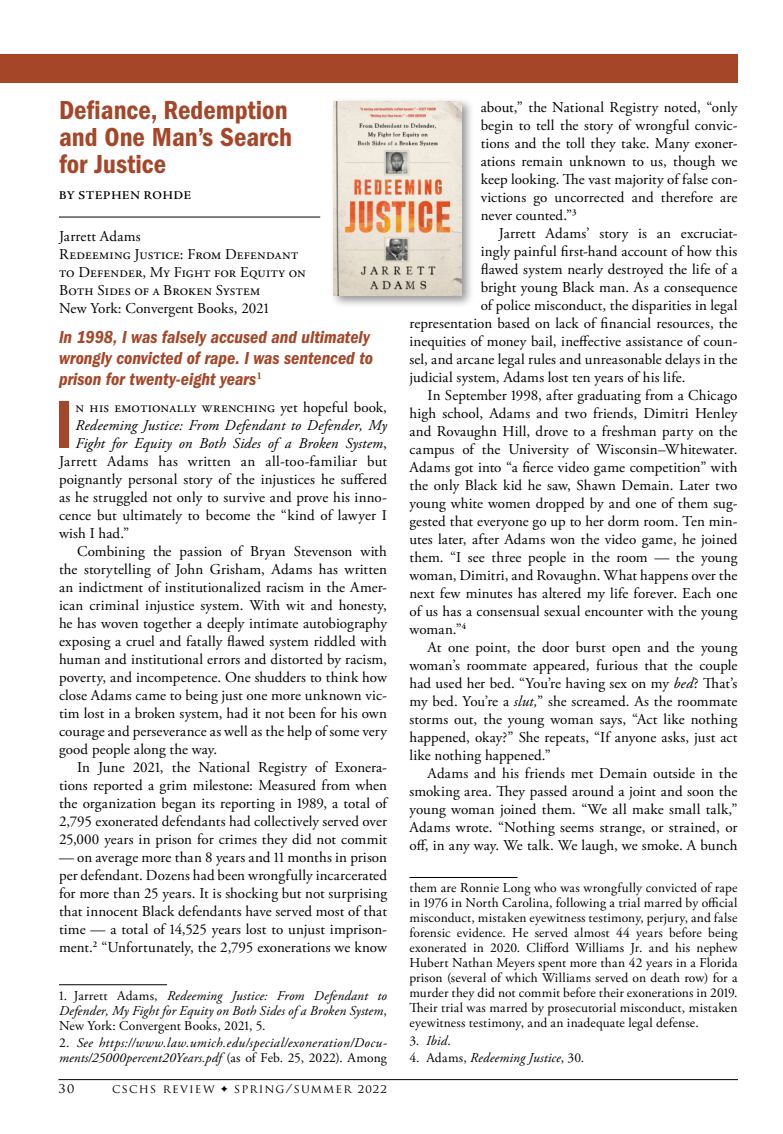
<style>
.page{position:relative;width:783px;height:1134px;background:#fff}
.page>*{position:absolute;margin:0;border:0;box-sizing:border-box;transform-origin:0 0}
.AGar_text_drop_cap{font:69px "ITC Franklin Gothic Std Dm Cp";color:#a54628}
.Article_Headline_FG{font:27px/27px "ITC Franklin Gothic Std Dm Cd";color:#a54628}
.AGaram_text_no_inden{font:18px/21px "ITC Franklin Gothic Std Dm Cd It";color:#a54628}
.AGaram_text_10_12{font:15px/18px "Adobe Garamond Pro";letter-spacing:.01em;color:#000;text-align:justify}
.AGar_text_drop_cap-2{font:15px "Adobe Garamond Pro";letter-spacing:.02em;color:#000}
.AGaram_text_no_inden-2{font:15px/18px "Adobe Garamond Pro";letter-spacing:.02em;color:#000}
.AGar_text_drop_cap-3{font:italic 15px "Adobe Garamond Pro";letter-spacing:.01em;color:#000}
.AGaram_text_no_inden-3{font:15px "Adobe Garamond Pro";color:#000}
.t1{font:13.5px/15px "Adobe Garamond Pro";letter-spacing:.005em;color:#000;text-align:justify}
.AGaram_Footnote{font:italic 13.5px/15px "Adobe Garamond Pro";letter-spacing:.015em;color:#000;text-align:justify}
.t2{font:13.5px "Trajan Pro";color:#000}
.t3{font:12px "Trajan Pro";letter-spacing:.1em;color:#000}
.Author_name{font:600 12px "Adobe Jenson Pro";letter-spacing:.065em;color:#000}
.s1{font-style:normal}
.s2{font-style:italic}
</style>
<div class="page">
<div style="left:330px;top:97px;width:144px;height:212px;background:#000;opacity:.42"></div>
<hr style="left:59px;top:217px;width:261px;height:1px;background:#000">
<hr style="left:59px;top:984px;width:108px;height:1px;background:#000">
<hr style="left:410px;top:877px;width:108px;height:1px;background:#000">
<div style="left:0;top:54px;width:738px;height:29px;background:#a54628"></div>
<img style="left:334px;top:101px;width:127px;height:195px">
<hr style="left:58px;top:1079px;width:680px;height:1px;background:#000">
<p class="Article_Headline_FG" style="left:59px;top:97px;width:235px">Defiance, Redemption and One Man’s Search for Justice</p>
<p class="Author_name" style="left:59px;top:188px;width:134px">BY STEPHEN ROHDE</p>
<p class="AGaram_text_no_inden-2" style="left:59px;top:228px;width:83px">Jarrett Adams</p>
<p class="AGaram_text_no_inden-2" style="left:59px;top:246px;width:248px">Redeeming Justice: From Defendant to Defender, My Fight for Equity on<br>Both Sides of a Broken System</p>
<p class="AGaram_text_no_inden-3" style="left:59px;top:299px;width:211px">New York: Convergent Books, 2021</p>
<p class="AGaram_text_no_inden" style="left:59px;top:326px;width:316px">In 1998, I was falsely accused and ultimately wrongly convicted of rape. I was sentenced to prison for twenty-eight years<sup>1</sup></p>
<p class="AGar_text_drop_cap" style="left:55px;top:387px;width:18px">I</p>
<p class="AGar_text_drop_cap-2" style="left:75px;top:398px;width:313px">n his emotionally wrenching yet hopeful book,</p>
<p class="AGar_text_drop_cap-3" style="left:75px;top:416px;width:313px">Redeeming Justice: From Defendant to Defender, My</p>
<p class="AGar_text_drop_cap-3" style="left:75px;top:434px;width:313px">Fight for Equity on Both Sides of a Broken System<span class="s1">,</span></p>
<p class="AGar_text_drop_cap-2" style="left:59px;top:452px;width:329px">Jarrett Adams has written an all-too-familiar but</p>
<p class="AGar_text_drop_cap-2" style="left:59px;top:470px;width:330px">poignantly personal story of the injustices he suffered</p>
<p class="AGar_text_drop_cap-2" style="left:59px;top:488px;width:329px">as he struggled not only to survive and prove his inno-</p>
<p class="AGar_text_drop_cap-2" style="left:59px;top:506px;width:329px">cence but ultimately to become the “kind of lawyer I</p>
<p class="AGar_text_drop_cap-2" style="left:59px;top:524px;width:72px">wish I had.”</p>
<p class="AGaram_text_10_12" style="left:59px;top:543px;width:330px;text-indent:18px">Combining the passion of Bryan Stevenson with the storytelling of John Grisham, Adams has written an indictment of institutionalized racism in the Amer&shy;ican criminal injustice system. With wit and honesty, he has woven together a deeply intimate autobiography exposing a cruel and fatally flawed system riddled with human and institutional errors and distorted by racism, poverty, and incompetence. One shudders to think how close Adams came to being just one more unknown vic&shy;tim lost in a broken system, had it not been for his own courage and perseverance as well as the help of some very good people along the way.</p>
<p class="AGaram_text_10_12" style="left:59px;top:759px;width:330px;text-indent:18px">In June 2021, the National Registry of Exonera&shy;tions reported a grim milestone: Measured from when the organization began its reporting in 1989, a total of 2,795 exonerated defendants had collectively served over 25,000 years in prison for crimes they did not commit</p>
<p class="AGaram_text_10_12" style="left:59px;top:849px;width:330px">— on average more than 8 years and 11 months in prison per defendant. Dozens had been wrongfully incarcerated for more than 25 years. It is shocking but not surprising that innocent Black defendants have served most of that time — a total of 14,525 years lost to unjust imprison&shy;ment.<sup>2</sup> “Unfortunately, the 2,795 exonerations we know</p>
<p class="AGaram_Footnote" style="left:59px;top:988px;width:330px"><span class="s1">1. Jarrett Adams,</span> Redeeming Justice: From Defendant to Defender, My Fight for Equity on Both Sides of a Broken System<span class="s1">, New York: Convergent Books, 2021, 5.</span></p>
<p class="AGaram_Footnote" style="left:59px;top:1036px;width:330px"><span class="s1">2.</span> See https://www.law.umich.edu/special/exoneration/Docu&shy;ments/25000percent20Years.pdf <span class="s1">(as of Feb. 25, 2022). Among</span></p>
<p class="t2" style="left:58px;top:1079px;width:17px">30</p>
<p class="t3" style="left:112px;top:1081px;width:276px">CSCHS REVIEW ✦ SPRING/SUMMER 2022</p>
<p class="AGaram_text_10_12" style="left:481px;top:98px;width:258px">about,” the National Registry noted, “only begin to tell the story of wrongful convic&shy;tions and the toll they take. Many exoner&shy;ations remain unknown to us, though we keep looking. The vast majority of false con&shy;victions go uncorrected and therefore are never counted.”<sup>3</sup></p>
<p class="AGaram_text_10_12" style="left:499px;top:224px;width:240px">Jarrett Adams’ story is an excruciat-</p>
<p class="AGaram_text_10_12" style="left:481px;top:242px;width:258px">ingly painful first-hand account of how this</p>
<p class="AGaram_text_10_12" style="left:481px;top:260px;width:258px">flawed system nearly destroyed the life of a</p>
<p class="AGaram_text_10_12" style="left:481px;top:278px;width:258px">bright young Black man. As a consequence</p>
<p class="AGaram_text_10_12" style="left:481px;top:296px;width:258px">of police misconduct, the disparities in legal</p>
<p class="AGaram_text_10_12" style="left:410px;top:314px;width:329px">representation based on lack of financial resources, the</p>
<p class="AGaram_text_10_12" style="left:410px;top:332px;width:329px">inequities of money bail, ineffective assistance of coun-</p>
<p class="AGaram_text_10_12" style="left:410px;top:350px;width:330px">sel, and arcane legal rules and unreasonable delays in the</p>
<p class="AGaram_text_10_12" style="left:410px;top:368px;width:277px">judicial system, Adams lost ten years of his life.</p>
<p class="AGaram_text_10_12" style="left:410px;top:386px;width:330px;text-indent:18px">In September 1998, after graduating from a Chicago high school, Adams and two friends, Dimitri Henley and Rovaughn Hill, drove to a freshman party on the campus of the University of Wisconsin–Whitewater.<br>Adams got into “a fierce video game competition” with the only Black kid he saw, Shawn Demain. Later two young white women dropped by and one of them sug&shy;gested that everyone go up to her dorm room. Ten min&shy;utes later, after Adams won the video game, he joined them. “I see three people in the room — the young woman, Dimitri, and Rovaughn. What happens over the next few minutes has altered my life forever. Each one of us has a consensual sexual encounter with the young woman.”<sup>4</sup></p>
<p class="AGaram_text_10_12" style="left:410px;top:638px;width:330px;text-indent:18px">At one point, the door burst open and the young woman’s roommate appeared, furious that the couple had used her bed. “You’re having sex on my <span class="s2">bed</span>? That’s my bed. You’re a <span class="s2">slut,</span>” she screamed. As the roommate storms out, the young woman says, “Act like nothing happened, okay?” She repeats, “If anyone asks, just act like nothing happened.”</p>
<p class="AGaram_text_10_12" style="left:410px;top:764px;width:330px;text-indent:18px">Adams and his friends met Demain outside in the smoking area. They passed around a joint and soon the young woman joined them. “We all make small talk,” Adams wrote. “Nothing seems strange, or strained, or off, in any way. We talk. We laugh, we smoke. A bunch</p>
<p class="t1" style="left:410px;top:881px;width:330px">them are Ronnie Long who was wrongfully convicted of rape in 1976 in North Carolina, following a trial marred by official misconduct, mistaken eyewitness testimony, perjury, and false forensic evidence. He served almost 44 years before being exonerated in 2020. Clifford Williams Jr. and his nephew Hubert Nathan Meyers spent more than 42 years in a Florida prison (several of which Williams served on death row) for a murder they did not commit before their exonerations in 2019.<br>Their trial was marred by prosecutorial misconduct, mistaken eyewitness testimony, and an inadequate legal defense.</p>
<p class="AGaram_Footnote" style="left:410px;top:1033px;width:43px"><span class="s1">3.</span> Ibid<span class="s1">.</span></p>
<p class="AGaram_Footnote" style="left:410px;top:1051px;width:176px"><span class="s1">4. Adams,</span> Redeeming Justice<span class="s1">, 30.</span></p>
</div>
